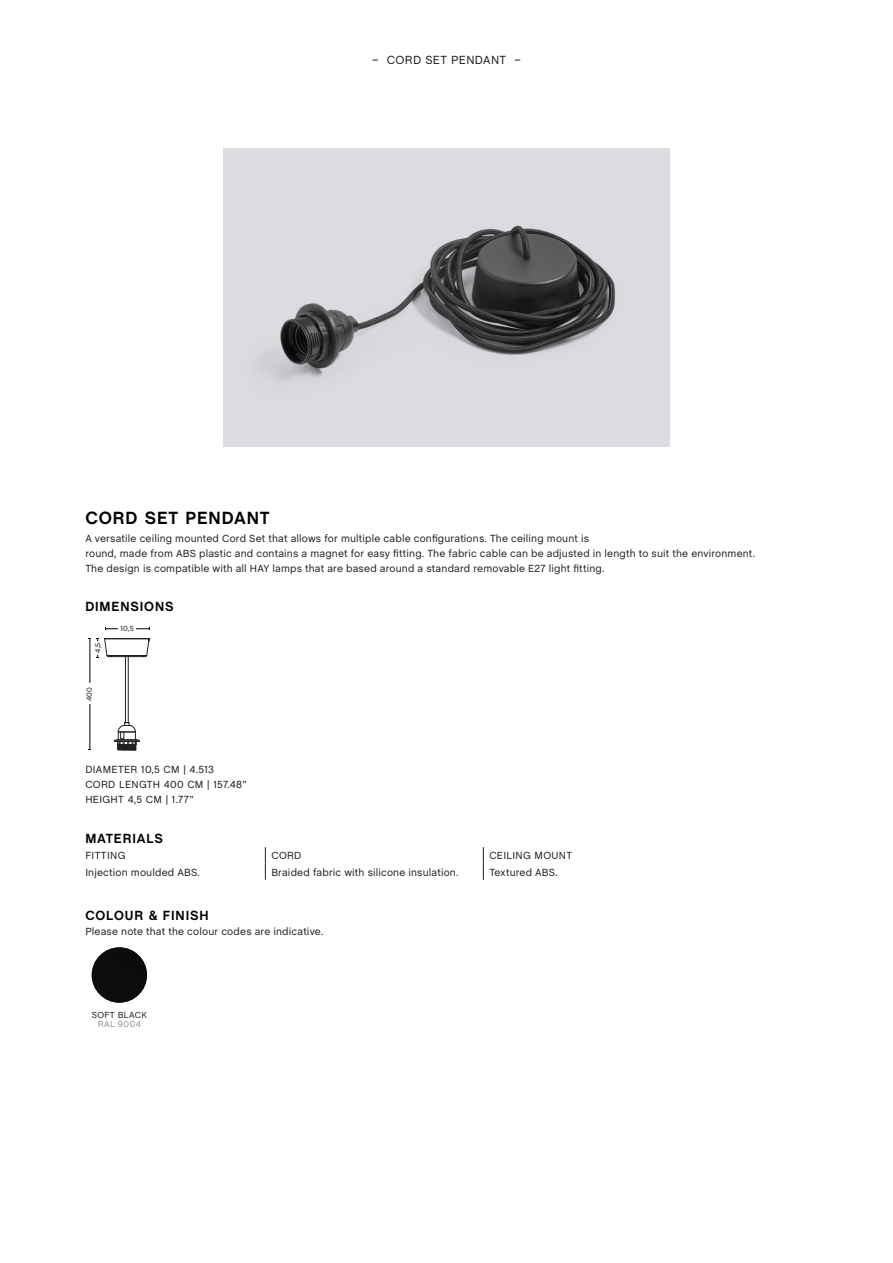
<style>
.page{position:relative;width:893px;height:1263px;background:#fff}
.page>*{position:absolute;margin:0;border:0;box-sizing:border-box;transform-origin:0 0}
._00_Product_name{font:700 18px "Chalet";letter-spacing:.05em;color:#000}
._01_Body_Header{font:700 13.5px "Chalet";letter-spacing:.065em;color:#000}
.t1{font:12px "Chalet";letter-spacing:.03em;color:#231f20}
._03_Body_text{font:10.5px/15px "Chalet";letter-spacing:.015em;color:#231f20}
._02_Body_Subheader{font:10.5px "Chalet";letter-spacing:.03em;color:#231f20}
._07_Table_text_small{font:9px "Chalet";letter-spacing:.03em;color:#231f20}
.Table_text{font:9px "Chalet";letter-spacing:.055em;color:#939598}
.t2{font:7.5px "Chalet";color:#231f20}
</style>
<div class="page">
<img style="left:223px;top:149px;width:447px;height:297px">
<svg style="left:265px;top:847px;width:1px;height:33px"></svg>
<svg style="left:483px;top:847px;width:1px;height:33px"></svg>
<hr style="left:90px;top:639px;width:1px;height:110px;background:#000001">
<hr style="left:105px;top:628px;width:44px;height:1px;background:#000001">
<div style="left:118px;top:625px;width:18px;height:7px;background:#fff"></div>
<div style="left:87px;top:683px;width:6px;height:21px;background:#fff"></div>
<hr style="left:128px;top:657px;width:1px;height:65px;background:#231f20">
<hr style="left:125px;top:657px;width:1px;height:65px;background:#231f20">
<hr style="left:105px;top:638px;width:44px;height:1px;background:#231f20">
<hr style="left:111px;top:656px;width:32px;height:1px;background:#231f20">
<svg style="left:89px;top:638px;width:23px;height:20px"></svg>
<svg style="left:143px;top:627px;width:7px;height:31px"></svg>
<svg style="left:114px;top:722px;width:26px;height:29px"></svg>
<hr style="left:105px;top:639px;width:44px;height:1px;background:#231f20">
<hr style="left:107px;top:655px;width:40px;height:1px;background:#231f20">
<div style="left:92px;top:947px;width:55px;height:56px;background:#0c0c0c;border-radius:28px"></div>
<p class="t1" style="left:372px;top:53px;width:150px">– CORD SET PENDANT –</p>
<p class="_00_Product_name" style="left:85px;top:507px;width:186px">CORD SET PENDANT</p>
<p class="_03_Body_text" style="left:85px;top:530px;width:505px">A versatile ceiling mounted Cord Set that allows for multiple cable configurations. The ceiling mount is</p>
<p class="_03_Body_text" style="left:85px;top:545px;width:671px">round, made from ABS plastic and contains a magnet for easy fitting. The fabric cable can be adjusted in length to suit the environment.<br>The design is compatible with all HAY lamps that are based around a standard removable E27 light fitting.</p>
<p class="_01_Body_Header" style="left:85px;top:599px;width:90px">DIMENSIONS</p>
<p class="t2" style="left:120px;top:624px;width:15px">10,5</p>
<p class="t2" style="left:93px;top:653px;width:12px;rotate:-90deg">4,5</p>
<p class="t2" style="left:85px;top:701px;width:16px;rotate:-90deg">400</p>
<p class="_03_Body_text" style="left:85px;top:762px;width:130px">DIAMETER 10,5 CM | 4.513</p>
<p class="_03_Body_text" style="left:85px;top:777px;width:163px">CORD LENGTH 400 CM | 157.48”</p>
<p class="_03_Body_text" style="left:85px;top:792px;width:110px">HEIGHT 4,5 CM | 1.77”</p>
<p class="_01_Body_Header" style="left:85px;top:830px;width:79px">MATERIALS</p>
<p class="_02_Body_Subheader" style="left:85px;top:849px;width:42px">FITTING</p>
<p class="_02_Body_Subheader" style="left:271px;top:849px;width:32px">CORD</p>
<p class="_02_Body_Subheader" style="left:489px;top:849px;width:84px">CEILING MOUNT</p>
<p class="_03_Body_text" style="left:85px;top:865px;width:116px">Injection moulded ABS.</p>
<p class="_03_Body_text" style="left:271px;top:865px;width:189px">Braided fabric with silicone insulation.</p>
<p class="_03_Body_text" style="left:489px;top:865px;width:70px">Textured ABS.</p>
<p class="_01_Body_Header" style="left:85px;top:907px;width:125px">COLOUR &amp; FINISH</p>
<p class="_03_Body_text" style="left:85px;top:924px;width:240px">Please note that the colour codes are indicative.</p>
<p class="_07_Table_text_small" style="left:92px;top:1010px;width:57px">SOFT BLACK</p>
<p class="Table_text" style="left:98px;top:1019px;width:45px">RAL 9004</p>
</div>
